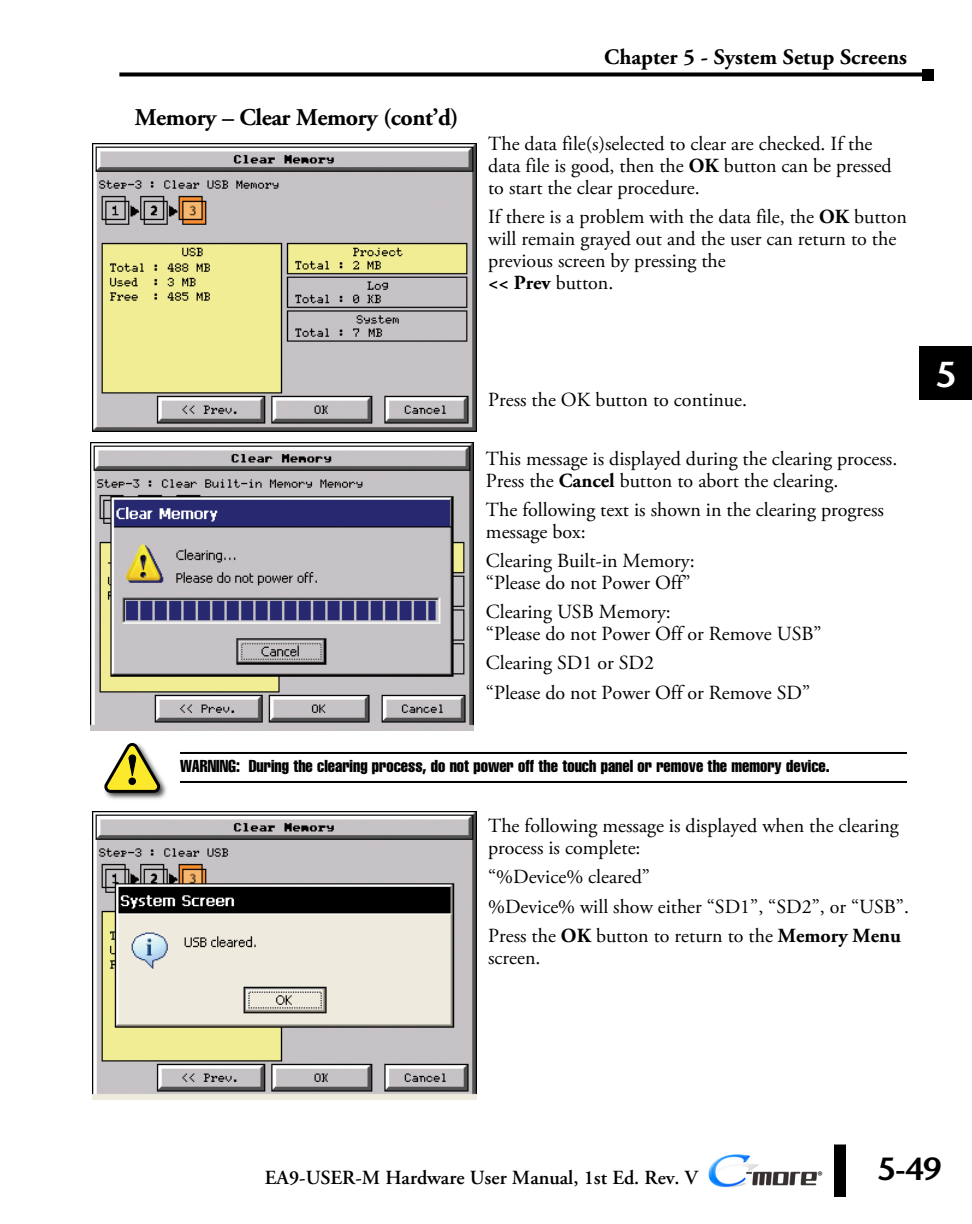
<style>
.page{position:relative;width:972px;height:1224px;background:#fff}
.page>*{position:absolute;margin:0;border:0;box-sizing:border-box;transform-origin:0 0}
.t1{font:600 36px "Stone Sans Std";color:#fff}
.t2{font:600 32px "Stone Sans Std";color:#000}
.t3{font:700 24px "Adobe Garamond Pro";letter-spacing:-.02em;color:#000}
.t4{font:700 22px "Adobe Garamond Pro";color:#000}
.t5{font:20px/22px "Adobe Garamond Pro";color:#000}
.t6{font:600 20px "Adobe Garamond Pro";color:#000}
.t7{font:17px "Helvetica LT Std Comp";color:#000}
.t8{font:12.6px "Myriad Pro";color:#000}
.s1{font-weight:700}
</style>
<div class="page">
<svg style="left:119px;top:72px;width:803px;height:4px;background:#1e1e1e"></svg>
<div style="left:834px;top:1144px;width:12px;height:53px;background:#000"></div>
<div style="left:922px;top:69px;width:12px;height:11px;background:#000"></div>
<img style="left:708px;top:1154px;width:109px;height:34px">
<div style="left:919px;top:346px;width:53px;height:54px;background:#000"></div>
<hr style="left:180px;top:752px;width:727px;height:2px;background:#000">
<hr style="left:180px;top:781px;width:727px;height:2px;background:#000">
<img style="left:107px;top:779px;width:60px;height:20px">
<svg style="left:104px;top:743px;width:58px;height:53px"></svg>
<img style="left:92px;top:143px;width:384px;height:288px">
<img style="left:90px;top:443px;width:384px;height:288px">
<img style="left:92px;top:812px;width:384px;height:288px">
<p class="t3" style="left:135px;top:104px;width:325px">Memory – Clear Memory (cont’d)</p>
<p class="t4" style="left:604px;top:44px;width:304px">Chapter 5 - System Setup Screens</p>
<p class="t5" style="left:488px;top:134px;width:405px">The data file(s)selected to clear are checked. If the data file is good, then the <span class="s1">OK</span> button can be pressed to start the clear procedure.</p>
<p class="t5" style="left:488px;top:207px;width:420px">If there is a problem with the data file, the <span class="s1">OK</span> button will remain grayed out and the user can return to the previous screen by pressing the<br><span class="s1">&lt;&lt; Prev</span> button.</p>
<p class="t5" style="left:488px;top:390px;width:260px">Press the OK button to continue.</p>
<p class="t5" style="left:486px;top:448px;width:413px">This message is displayed during the clearing process.<br>Press the <span class="s1">Cancel</span> button to abort the clearing.</p>
<p class="t5" style="left:486px;top:499px;width:399px">The following text is shown in the clearing progress message box:</p>
<p class="t5" style="left:486px;top:550px;width:210px">Clearing Built-in Memory: “Please do not Power Off”</p>
<p class="t5" style="left:486px;top:602px;width:337px">Clearing USB Memory:<br>“Please do not Power Off or Remove USB”</p>
<p class="t5" style="left:486px;top:649px;width:326px;line-height:29.2px">Clearing SD1 or SD2<br>“Please do not Power Off or Remove SD”</p>
<p class="t7" style="left:180px;top:755px;width:651px">WARNING: During the clearing process, do not power off the touch panel or remove the memory device.</p>
<p class="t5" style="left:488px;top:816px;width:412px">The following message is displayed when the clearing process is complete:</p>
<p class="t5" style="left:488px;top:863px;width:422px;line-height:29.2px">“%Device% cleared”<br>%Device% will show either “SD1”, “SD2”, or “USB”.<br>Press the <span class="s1">OK</span> button to return to the <span class="s1">Memory Menu</span></p>
<p class="t5" style="left:488px;top:947px;width:54px">screen.</p>
<h1 class="t1" style="left:936px;top:352px;width:22px">5</h1>
<p class="t6" style="left:265px;top:1167px;width:434px">EA9-USER-M Hardware User Manual, 1st Ed. Rev. V</p>
<p class="t8" style="left:818px;top:1168px;width:7px">®</p>
<h2 class="t2" style="left:877px;top:1150px;width:66px">5-49</h2>
</div>
